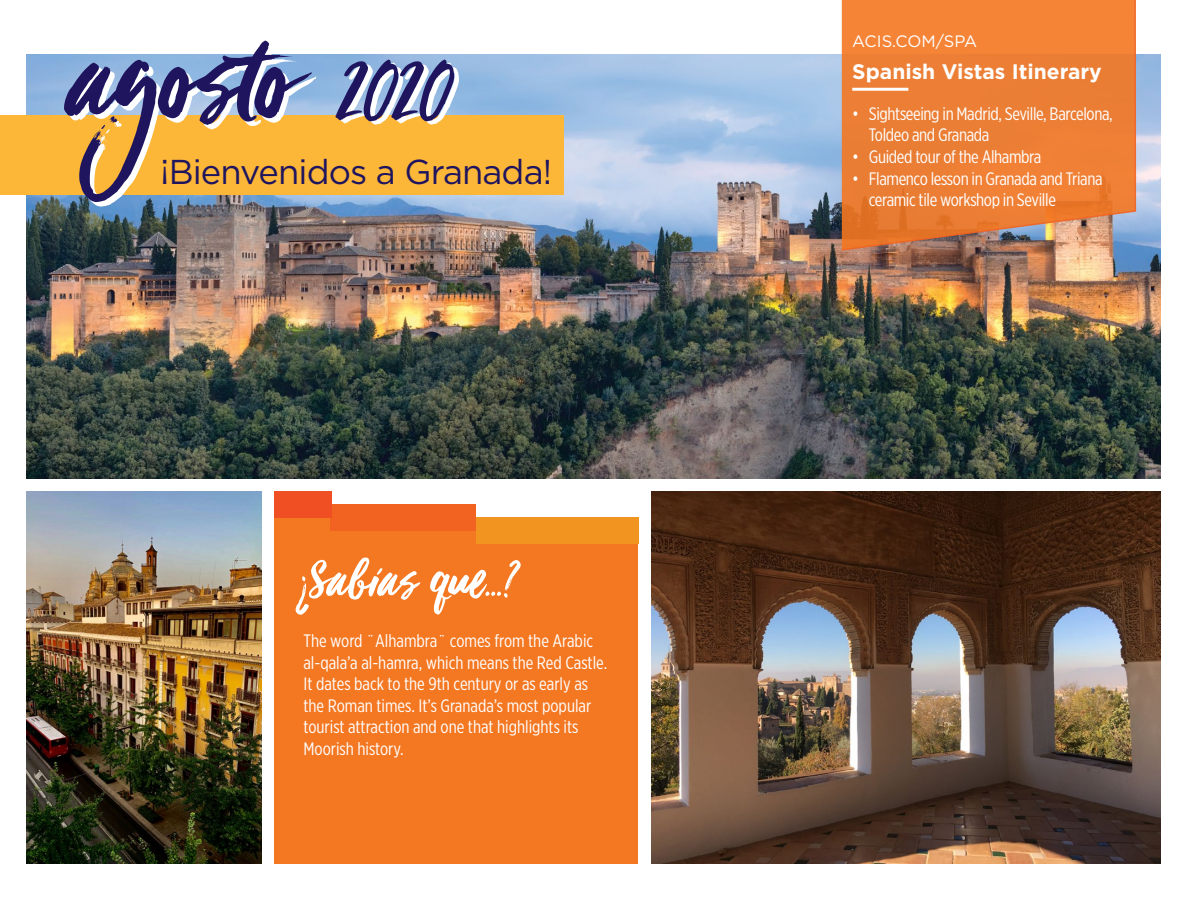
<style>
.page{position:relative;width:1188px;height:918px;background:#fff}
.page>*{position:absolute;margin:0;border:0;box-sizing:border-box;transform-origin:0 0}
.t1{font:129px "Viva Beautiful Pro";color:#1f155f}
.t2{font:96px "Viva Beautiful Pro";color:#1f155f}
.t3{font:57px "Viva Beautiful Pro";color:#fff}
.t4{font:34.5px "Gotham";letter-spacing:-.025em;color:#1f155f}
.t5{font:700 21px "Gotham";color:#fff}
.t6{font:18px/21.6px "Gotham X Narrow";letter-spacing:-.005em;color:#fff}
.t7{font:16.5px "Gotham";color:#fff}
</style>
<div class="page">
<div style="left:274px;top:518px;width:364px;height:346px;background:#f47721"></div>
<div style="left:330px;top:505px;width:146px;height:26px;background:#f26322"></div>
<div style="left:476px;top:518px;width:162px;height:26px;background:#f29420"></div>
<div style="left:274px;top:491px;width:58px;height:27px;background:#f04e23"></div>
<img style="left:27px;top:491px;width:234px;height:373px">
<img style="left:27px;top:54px;width:1134px;height:424px">
<img style="left:652px;top:491px;width:509px;height:373px">
<div style="left:0;top:115px;width:563px;height:79px;background:#fcb638"></div>
<svg style="left:840px;top:0;width:297px;height:252px;background:#e7813d"></svg>
<hr style="left:852px;top:88px;width:56px;height:3px;background:#fff">
<p class="t7" style="left:852px;top:30px;width:126px">ACIS.COM/SPA</p>
<h1 class="t1" style="left:68px;top:-8px;width:221px">agosto</h1>
<h2 class="t2" style="left:337px;top:28px;width:116px">2020</h2>
<p class="t5" style="left:852px;top:57px;width:251px">Spanish Vistas Itinerary</p>
<p class="t6" style="left:869px;top:102px;width:245px;text-indent:-17px">• Sightseeing in Madrid, Seville, Barcelona,<br>Toldeo and Granada</p>
<p class="t6" style="left:852px;top:146px;width:191px">• Guided tour of the Alhambra</p>
<p class="t6" style="left:869px;top:167px;width:235px;text-indent:-17px">• Flamenco lesson in Granada and Triana ceramic tile workshop in Seville</p>
<h3 class="t4" style="left:160px;top:150px;width:393px">¡Bienvenidos a Granada!</h3>
<h3 class="t3" style="left:302px;top:541px;width:215px">¿Sabías que…?</h3>
<p class="t6" style="left:303px;top:630px;width:305px">The word ¨Alhambra¨ comes from the Arabic al-qala’a al-hamra, which means the Red Castle.<br>It dates back to the 9th century or as early as the Roman times. It’s Granada’s most popular tourist attraction and one that highlights its Moorish history.</p>
</div>
